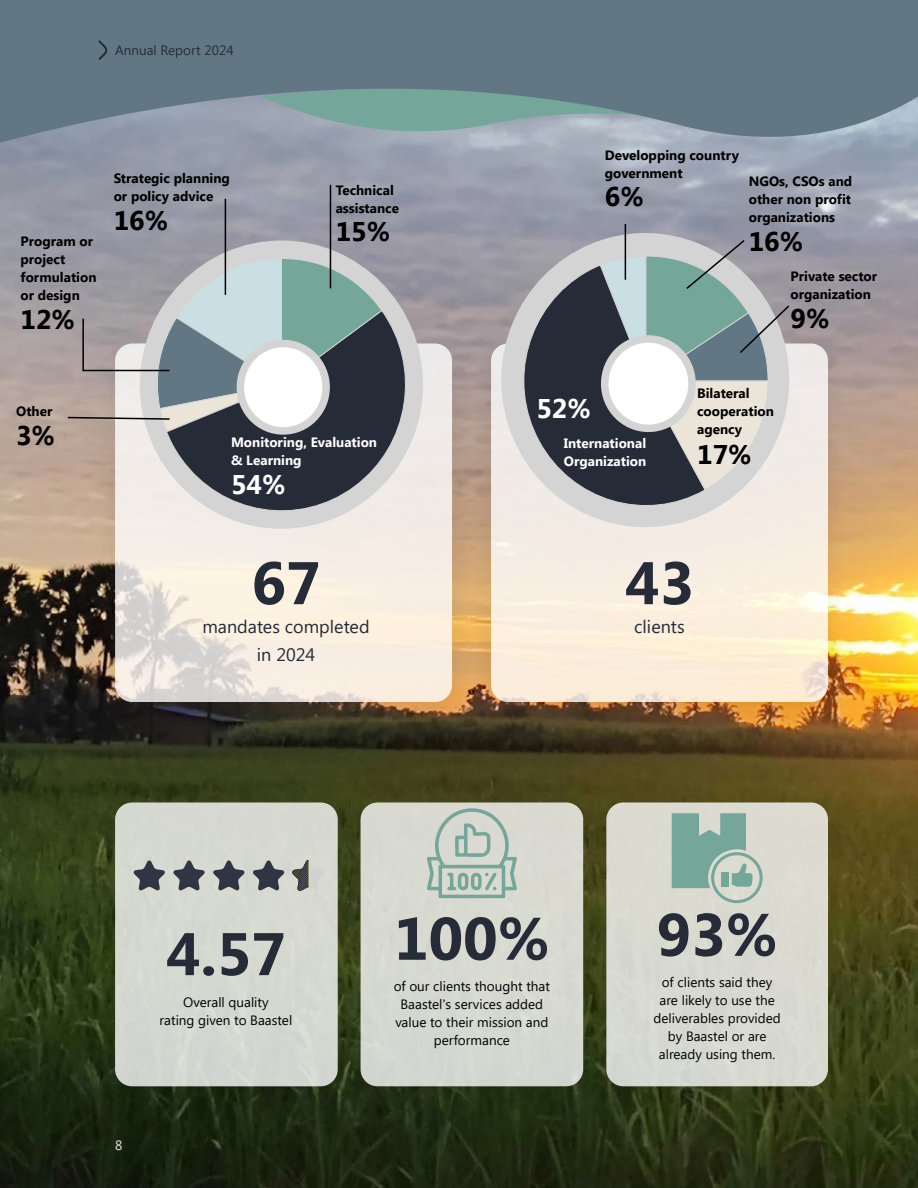
<style>
.page{position:relative;width:918px;height:1188px;background:#fff}
.page>*{position:absolute;margin:0;border:0;box-sizing:border-box;transform-origin:0 0}
.t1{font:700 60px "Segoe UI";color:#262b38}
.t2{font:700 27px "Segoe UI";color:#000}
.t3{font:700 27px "Segoe UI";color:#fff}
.t4{font:18px/28.5px "Segoe UI";color:#262b38;text-align:center}
.t5{font:18px "Minion Pro";color:#000}
.t6{font:700 13.5px/18px "Segoe UI";color:#000}
.t7{font:13.5px/18px "Segoe UI";color:#000;text-align:center}
.t8{font:700 13.5px/18px "Segoe UI";color:#fff}
.t9{font:13.5px "Segoe UI";color:#262b38}
.t10{font:13.5px "Segoe UI";color:#ebe4d9}
.s1{font-family:"Minion Pro"}
</style>
<div class="page">
<img style="left:0;top:164px;width:918px;height:1024px">
<svg style="left:0;top:0;width:918px;height:164px;background:#728792"></svg>
<div style="left:91px;top:328px;width:385px;height:407px;background:#000;opacity:.1"></div>
<svg style="left:115px;top:344px;width:337px;height:358px;background:#f2eae0"></svg>
<div style="left:467px;top:328px;width:385px;height:407px;background:#000;opacity:.1"></div>
<div style="left:491px;top:344px;width:337px;height:358px;background:#f8ede0;border-radius:17px"></div>
<div style="left:140px;top:241px;width:283px;height:288px;background:#d4d4d4;border-radius:50%"></div>
<svg style="left:166px;top:309px;width:256px;height:220px"></svg>
<svg style="left:505px;top:264px;width:201px;height:259px;background:#818288"></svg>
<hr style="left:330px;top:185px;width:1px;height:103px;background:#000">
<hr style="left:625px;top:224px;width:1px;height:56px;background:#000">
<hr style="left:225px;top:199px;width:1px;height:96px;background:#000">
<svg style="left:66px;top:258px;width:317px;height:175px"></svg>
<div style="left:337px;top:787px;width:271px;height:332px;background:#000;opacity:.1"></div>
<div style="left:361px;top:802px;width:222px;height:284px;background:#d7d9d1;border-radius:17px"></div>
<svg style="left:599px;top:238px;width:192px;height:253px"></svg>
<div style="left:91px;top:787px;width:271px;height:332px;background:#000;opacity:.1"></div>
<div style="left:115px;top:802px;width:223px;height:284px;background:#d6d9d1;border-radius:17px"></div>
<svg style="left:133px;top:860px;width:32px;height:31px"></svg>
<svg style="left:173px;top:860px;width:32px;height:31px"></svg>
<svg style="left:213px;top:860px;width:32px;height:31px"></svg>
<svg style="left:253px;top:860px;width:32px;height:31px"></svg>
<svg style="left:292px;top:860px;width:17px;height:31px"></svg>
<svg style="left:427px;top:808px;width:90px;height:90px"></svg>
<div style="left:583px;top:787px;width:269px;height:332px;background:#000;opacity:.1"></div>
<div style="left:606px;top:802px;width:222px;height:284px;background:#d9dad1;border-radius:17px"></div>
<svg style="left:672px;top:813px;width:91px;height:90px"></svg>
<div style="left:721px;top:872px;width:8px;height:15px;background:#74a699"></div>
<svg style="left:98px;top:40px;width:10px;height:20px"></svg>
<p class="t9" style="left:115px;top:42px;width:120px">Annual Report 2024</p>
<p class="t6" style="left:21px;top:233px;width:77px">Program or project formulation or design</p>
<h2 class="t2" style="left:21px;top:304px;width:56px">12%</h2>
<p class="t6" style="left:114px;top:170px;width:118px">Strategic planning or policy advice</p>
<h2 class="t2" style="left:114px;top:205px;width:56px">16%</h2>
<p class="t6" style="left:336px;top:181px;width:65px">Technical assistance</p>
<h2 class="t2" style="left:336px;top:216px;width:56px">15%</h2>
<p class="t6" style="left:16px;top:403px;width:38px">Other</p>
<h2 class="t2" style="left:16px;top:420px;width:40px">3%</h2>
<p class="t8" style="left:231px;top:434px;width:148px">Monitoring, Evaluation &amp; Learning</p>
<h2 class="t3" style="left:231px;top:469px;width:56px">54%</h2>
<h1 class="t1" style="left:252px;top:549px;width:70px">67</h1>
<h3 class="t4" style="left:202px;top:612px;width:169px">mandates completed in 2024</h3>
<h3 class="t5" style="left:468px;top:685px;width:9px">”</h3>
<p class="t6" style="left:605px;top:146px;width:136px">Developping country government</p>
<h2 class="t2" style="left:605px;top:181px;width:40px">6%</h2>
<p class="t6" style="left:749px;top:173px;width:105px;text-align:justify">NGOs, CSOs and other non profit organizations</p>
<h2 class="t2" style="left:749px;top:226px;width:56px">16%</h2>
<p class="t6" style="left:791px;top:268px;width:88px">Private sector organization</p>
<h2 class="t2" style="left:791px;top:303px;width:40px">9%</h2>
<p class="t6" style="left:697px;top:384px;width:78px">Bilateral cooperation agency</p>
<h2 class="t3" style="left:536px;top:393px;width:56px">52%</h2>
<p class="t8" style="left:564px;top:435px;width:84px">International<br>Organization</p>
<h2 class="t2" style="left:697px;top:439px;width:56px">17%</h2>
<h1 class="t1" style="left:625px;top:549px;width:70px">43</h1>
<h3 class="t4" style="left:634px;top:612px;width:52px">clients</h3>
<h1 class="t1" style="left:166px;top:920px;width:121px">4.57</h1>
<p class="t7" style="left:160px;top:993px;width:134px">Overall quality<br>rating given to Baastel</p>
<p class="t10" style="left:115px;top:1137px;width:9px">8</p>
<h1 class="t1" style="left:394px;top:904px;width:157px">100%</h1>
<p class="t7" style="left:394px;top:978px;width:158px">of our clients thought that<br>Baastel<span class="s1">’</span>s services added value to their mission and performance</p>
<h1 class="t1" style="left:657px;top:900px;width:123px">93%</h1>
<p class="t7" style="left:654px;top:974px;width:129px">of clients said they are likely to use the deliverables provided by Baastel or are already using them.</p>
</div>
